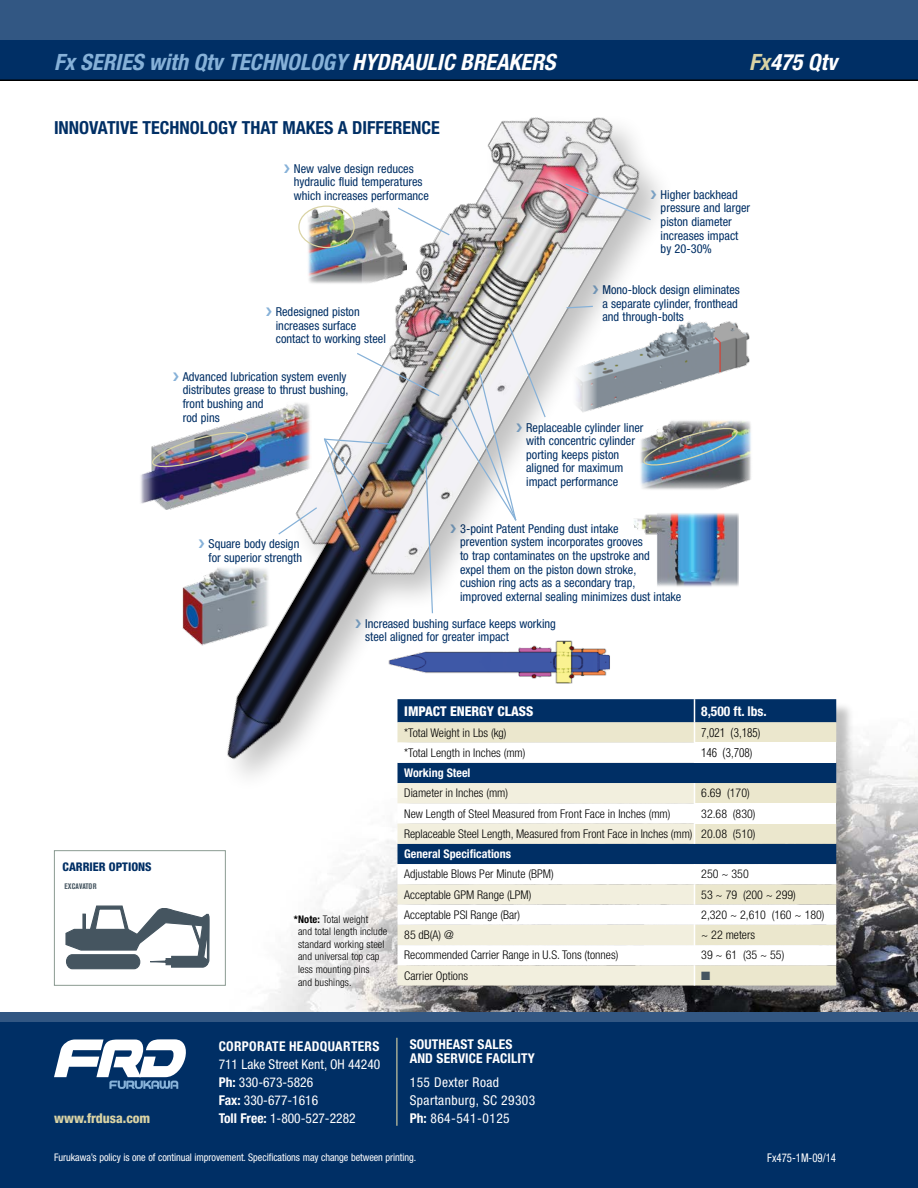
<style>
.page{position:relative;width:918px;height:1188px;background:#fff}
.page>*{position:absolute;margin:0;border:0;box-sizing:border-box;transform-origin:0 0}
.t1{font:italic 700 condensed 22.5px "Helvetica Neue LT Std";color:#86b1d8}
.t2{font:italic 700 condensed 22.5px "Helvetica Neue LT Std";color:#fff}
.t3{font:700 condensed 18px "Helvetica Neue LT Std";color:#002f65}
.t4{font:condensed 13.5px/18px "Helvetica Neue LT Std";color:#fff}
.t5{font:700 condensed 13.5px/13.5px "Helvetica Neue LT Std";letter-spacing:.01em;color:#fff}
.t6{font:condensed 13.5px/18px "Helvetica Neue LT Std";letter-spacing:.03em;color:#fff}
.t7{font:800 condensed 13.5px "Helvetica Neue LT Std";color:#fff}
.t8{font:800 condensed 13.5px "Helvetica Neue LT Std";color:#d9d3a4}
.t9{font:condensed 12.3px/13.5px "Helvetica Neue LT Std";color:#002f65}
.t10{font:300 condensed 12px/20.2px "Helvetica Neue LT Std";color:#000;text-align:right}
.t11{font:700 condensed 12px "Helvetica Neue LT Std";color:#fff}
.t12{font:300 condensed 12px "Helvetica LT Std";color:#000}
.t13{font:condensed 12px "Helvetica Neue LT Std";color:#fff;scale:.9 1}
.t14{font:800 condensed 12px "Helvetica Neue LT Std";color:#002f65}
.t15{font:12px "Zapf Dingbats";color:#455560}
.t16{font:300 condensed 10.5px/12.6px "Helvetica Neue LT Std";letter-spacing:.01em;color:#000}
.t17{font:condensed 10.5px "Helvetica Neue LT Std";letter-spacing:-.005em;color:#fff}
.t18{font:700 condensed 7.95px "Akzidenz Grotesk BE";color:#455560}
.s1{color:#fff}
.s2{color:#d9d3a4}
.s3{font-weight:700}
.s4{font-family:"Helvetica Neue LT Std"}
</style>
<div class="page">
<img style="left:185px;top:699px;width:733px;height:313px">
<div style="left:0;top:1012px;width:918px;height:176px;background:#002f65"></div>
<svg style="left:54px;top:1039px;width:132px;height:50px"></svg>
<div style="left:0;top:1012px;width:918px;height:10px;background:#325783"></div>
<hr style="left:396px;top:1038px;width:1px;height:88px;background:#d9d3a4">
<div style="left:0;top:40px;width:918px;height:41px;background:#002f65"></div>
<div style="left:0;top:0;width:918px;height:40px;background:#325783"></div>
<div style="left:54px;top:851px;width:171px;height:134px;background:#fff"></div>
<svg style="left:65px;top:905px;width:145px;height:65px"></svg>
<div style="left:54px;top:850px;width:172px;height:135px;border:1px solid #8b9b92"></div>
<img style="left:141px;top:40px;width:554px;height:768px">
<svg style="left:407px;top:206px;width:44px;height:31px"></svg>
<svg style="left:356px;top:352px;width:85px;height:45px"></svg>
<svg style="left:425px;top:458px;width:9px;height:157px"></svg>
<img style="left:277px;top:437px;width:115px;height:99px">
<svg style="left:565px;top:305px;width:29px;height:4px"></svg>
<img style="left:571px;top:317px;width:179px;height:105px">
<img style="left:634px;top:512px;width:104px;height:75px">
<img style="left:182px;top:566px;width:90px;height:79px">
<img style="left:307px;top:206px;width:100px;height:80px">
<div style="left:298px;top:206px;width:57px;height:42px;border:1px solid #d9d3a4;border-radius:50%"></div>
<img style="left:640px;top:419px;width:111px;height:71px">
<img style="left:642px;top:426px;width:97px;height:43px">
<img style="left:140px;top:401px;width:172px;height:108px">
<img style="left:151px;top:430px;width:98px;height:40px">
<div style="left:400px;top:702px;width:454px;height:302px;background:#000;opacity:.24"></div>
<svg style="left:398px;top:699px;width:438px;height:287px"></svg>
<svg style="left:564px;top:182px;width:92px;height:39px"></svg>
<svg style="left:284px;top:164px;width:6px;height:9px"></svg>
<svg style="left:266px;top:308px;width:6px;height:8px"></svg>
<svg style="left:356px;top:619px;width:5px;height:9px"></svg>
<svg style="left:450px;top:322px;width:97px;height:211px"></svg>
<svg style="left:173px;top:372px;width:6px;height:9px"></svg>
<svg style="left:593px;top:285px;width:5px;height:9px"></svg>
<svg style="left:199px;top:540px;width:5px;height:8px"></svg>
<h1 class="t1" style="left:54px;top:48px;width:503px">Fx SERIES with Qtv TECHNOLOGY <span class="s1">HYDRAULIC BREAKERS</span></h1>
<h2 class="t3" style="left:54px;top:117px;width:387px">INNOVATIVE TECHNOLOGY THAT MAKES A DIFFERENCE</h2>
<p class="t9" style="left:294px;top:162px;width:137px">New valve design reduces hydraulic fluid temperatures which increases performance</p>
<p class="t9" style="left:276px;top:305px;width:112px">Redesigned piston increases surface contact to working steel</p>
<h1 class="t2" style="left:749px;top:48px;width:89px"><span class="s2">Fx</span>475 Qtv</h1>
<p class="t9" style="left:661px;top:188px;width:91px">Higher backhead pressure and larger piston diameter increases impact by 20-30%</p>
<p class="t9" style="left:602px;top:283px;width:139px">Mono-block design eliminates a separate cylinder, fronthead and through-bolts</p>
<p class="t14" style="left:63px;top:859px;width:91px">CARRIER OPTIONS</p>
<p class="t18" style="left:64px;top:881px;width:34px">EXCAVATOR</p>
<p class="t9" style="left:183px;top:370px;width:167px">Advanced lubrication system evenly distributes grease to thrust bushing, front bushing and<br>rod pins</p>
<p class="t9" style="left:209px;top:537px;width:95px">Square body design for superior strength</p>
<p class="t9" style="left:526px;top:420px;width:119px">Replaceable cylinder liner with concentric cylinder porting keeps piston aligned for maximum impact performance</p>
<p class="t9" style="left:460px;top:522px;width:223px">3-point Patent Pending dust intake<br>prevention system incorporates grooves<br>to trap contaminates on the upstroke and<br>expel them on the piston down stroke,<br>cushion ring acts as a secondary trap,<br>improved external sealing minimizes dust intake</p>
<p class="t9" style="left:365px;top:617px;width:192px">Increased bushing surface keeps working steel aligned for greater impact</p>
<p class="t16" style="left:298px;top:912px;width:91px;text-indent:-4px"><span class="s3">*Note:</span> Total weight<br>and total length include standard working steel and universal top cap less mounting pins<br>and bushings.</p>
<p class="t7" style="left:404px;top:702px;width:131px">IMPACT ENERGY CLASS</p>
<p class="t5" style="left:701px;top:704px;width:67px">8,500 ft. lbs.</p>
<p class="t10" style="left:404px;top:722px;width:104px">*Total Weight in Lbs (kg)</p>
<p class="t12" style="left:701px;top:725px;width:61px">7,021 (3,185<span class="s4">)</span></p>
<p class="t10" style="left:404px;top:743px;width:123px">*Total Length in Inches (mm)</p>
<p class="t12" style="left:701px;top:745px;width:53px">146 (3,708<span class="s4">)</span></p>
<p class="t11" style="left:404px;top:766px;width:68px">Working Steel</p>
<p class="t10" style="left:404px;top:783px;width:105px">Diameter in Inches (mm)</p>
<p class="t10" style="left:701px;top:783px;width:50px">6.69 (170)</p>
<p class="t10" style="left:404px;top:803px;width:268px">New Length of Steel Measured from Front Face in Inches (mm)</p>
<p class="t10" style="left:404px;top:803px;width:353px">32.68 (830)<br>Replaceable Steel Length, Measured from Front Face in Inches (mm) 20.08 (510)</p>
<p class="t11" style="left:404px;top:847px;width:108px">General Specifications</p>
<p class="t10" style="left:404px;top:864px;width:151px">Adjustable Blows Per Minute (BPM)</p>
<p class="t10" style="left:701px;top:864px;width:49px">250 ~ 350</p>
<p class="t10" style="left:404px;top:884px;width:129px">Acceptable GPM Range (LPM)</p>
<p class="t10" style="left:701px;top:884px;width:96px">53 ~ 79 (200 ~ 299)</p>
<p class="t10" style="left:404px;top:904px;width:117px">Acceptable PSI Range (Bar)</p>
<p class="t10" style="left:701px;top:904px;width:125px">2,320 ~ 2,610 (160 ~ 180)</p>
<p class="t10" style="left:404px;top:925px;width:51px">85 dB(A) @</p>
<p class="t10" style="left:701px;top:925px;width:55px">~ 22 meters</p>
<p class="t10" style="left:404px;top:945px;width:216px">Recommended Carrier Range in U.S. Tons (tonnes)</p>
<p class="t10" style="left:701px;top:945px;width:85px">39 ~ 61 (35 ~ 55)</p>
<p class="t10" style="left:404px;top:965px;width:65px">Carrier Options</p>
<p class="t15" style="left:701px;top:970px;width:11px">■</p>
<p class="t5" style="left:410px;top:1037px;width:127px">SOUTHEAST SALES<br>AND SERVICE FACILITY</p>
<p class="t6" style="left:410px;top:1073px;width:127px">155 Dexter Road<br>Spartanburg, SC 29303</p>
<p class="t5" style="left:219px;top:1039px;width:162px">CORPORATE HEADQUARTERS</p>
<p class="t4" style="left:219px;top:1055px;width:163px">711 Lake Street Kent, OH 44240<br><span class="s3">Ph:</span> 330-673-5826<br><span class="s3">Fax:</span> 330-677-1616<br><span class="s3">Toll Free:</span> 1-800-527-2282</p>
<p class="t17" style="left:54px;top:1151px;width:364px">Furukawa’s policy is one of continual improvement. Specifications may change between printing.</p>
<p class="t8" style="left:54px;top:1110px;width:98px">www.frdusa.com</p>
<p class="t6" style="left:410px;top:1109px;width:101px"><span class="s3">Ph:</span> 864-541-0125</p>
<p class="t13" style="left:767px;top:1151px;width:78px">Fx475-1M-09/14</p>
</div>
